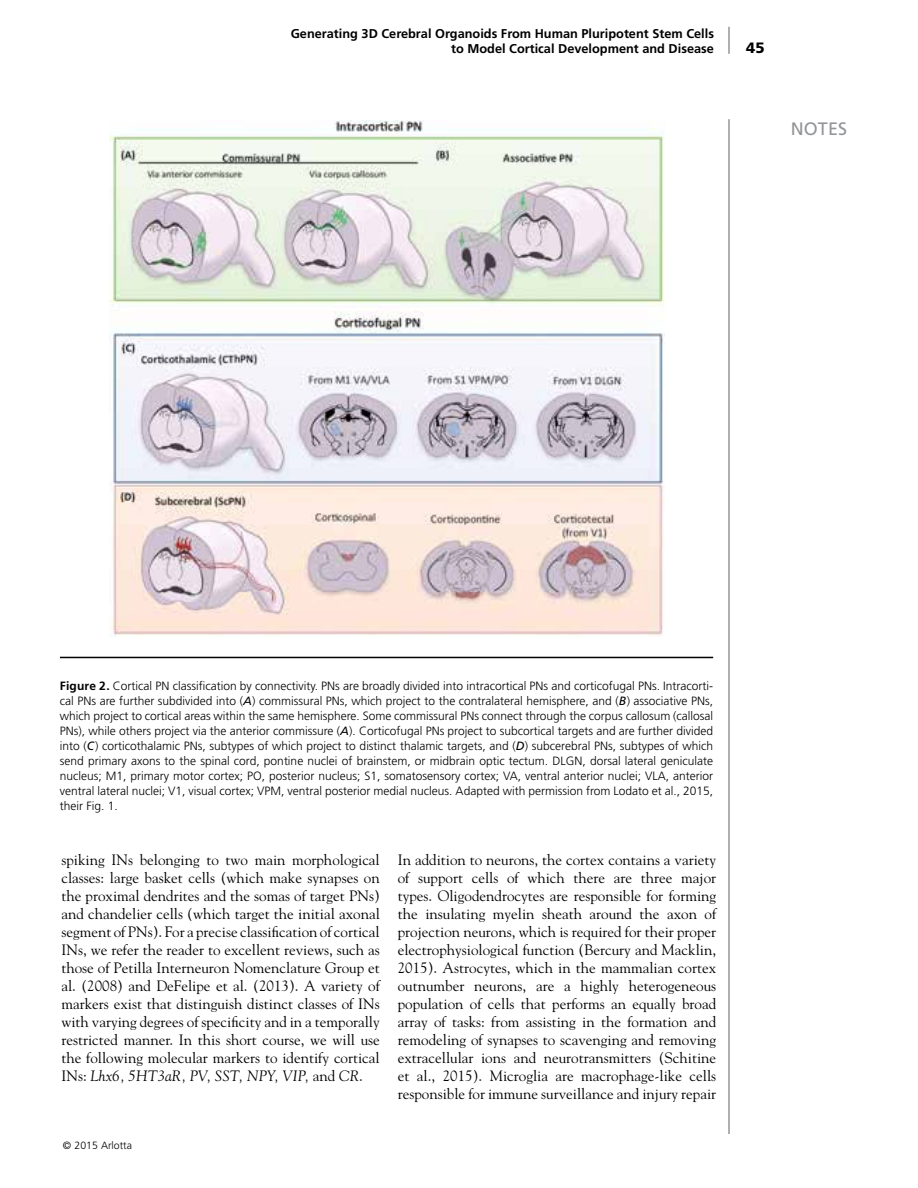
<style>
.page{position:relative;width:918px;height:1188px;background:#fff}
.page>*{position:absolute;margin:0;border:0;box-sizing:border-box;transform-origin:0 0}
.t1{font:18px "Frutiger";color:#939598}
.t2{font:15px/18px "Goudy";color:#000;text-align:justify}
.t3{font:900 15px "Frutiger";color:#000}
.t4{font:700 12.75px/14.2px "Frutiger";color:#000;text-align:right}
.t5{font:300 12px/15px "Frutiger";color:#000;text-align:justify}
.t6{font:300 10.5px "Frutiger";color:#000}
.s1{font-weight:700}
.s2{font-weight:400;font-style:italic}
.s3{font-style:italic}
</style>
<div class="page">
<hr style="left:728px;top:27px;width:2px;height:27px;background:#939598">
<hr style="left:728px;top:119px;width:2px;height:1015px;background:#939598">
<img style="left:109px;top:121px;width:555px;height:515px">
<hr style="left:60px;top:657px;width:653px;height:1px;background:#000">
<p class="t4" style="left:291px;top:27px;width:425px">Generating 3D Cerebral Organoids From Human Pluripotent Stem Cells to Model Cortical Development and Disease</p>
<p class="t3" style="left:746px;top:38px;width:20px">45</p>
<p class="t1" style="left:791px;top:118px;width:58px">NOTES</p>
<p class="t5" style="left:60px;top:678px;width:655px"><span class="s1">Figure 2.</span> Cortical PN classification by connectivity. PNs are broadly divided into intracortical PNs and corticofugal PNs. Intracorti&shy;cal PNs are further subdivided into (<span class="s2">A</span>) commissural PNs, which project to the contralateral hemisphere, and (<span class="s2">B</span>) associative PNs, which project to cortical areas within the same hemisphere. Some commissural PNs connect through the corpus callosum (callosal PNs), while others project via the anterior commissure (<span class="s2">A</span>). Corticofugal PNs project to subcortical targets and are further divided into (<span class="s2">C</span>) corticothalamic PNs, subtypes of which project to distinct thalamic targets, and (<span class="s2">D</span>) subcerebral PNs, subtypes of which send primary axons to the spinal cord, pontine nuclei of brainstem, or midbrain optic tectum. DLGN, dorsal lateral geniculate nucleus; M1, primary motor cortex; PO, posterior nucleus; S1, somatosensory cortex; VA, ventral anterior nuclei; VLA, anterior ventral lateral nuclei; V1, visual cortex; VPM, ventral posterior medial nucleus. Adapted with permission from Lodato et al., 2015, their Fig. 1.</p>
<p class="t2" style="left:61px;top:851px;width:320px">spiking INs belonging to two main morphological classes: large basket cells (which make synapses on the proximal dendrites and the somas of target PNs) and chandelier cells (which target the initial axonal segment of PNs). For a precise classification of cortical INs, we refer the reader to excellent reviews, such as those of Petilla Interneuron Nomenclature Group et al. (2008) and DeFelipe et al. (2013). A variety of markers exist that distinguish distinct classes of INs with varying degrees of specificity and in a temporally restricted manner. In this short course, we will use the following molecular markers to identify cortical INs: <span class="s3">Lhx6, 5HT3aR, PV, SST, NPY, VIP,</span> and <span class="s3">CR</span>.</p>
<p class="t2" style="left:398px;top:851px;width:320px">In addition to neurons, the cortex contains a variety of support cells of which there are three major types. Oligodendrocytes are responsible for forming the insulating myelin sheath around the axon of projection neurons, which is required for their proper electrophysiological function (Bercury and Macklin, 2015). Astrocytes, which in the mammalian cortex outnumber neurons, are a highly heterogeneous population of cells that performs an equally broad array of tasks: from assisting in the formation and remodeling of synapses to scavenging and removing extracellular ions and neurotransmitters (Schitine et al., 2015). Microglia are macrophage-like cells responsible for immune surveillance and injury repair</p>
<p class="t6" style="left:63px;top:1139px;width:71px">© 2015 Arlotta</p>
</div>
